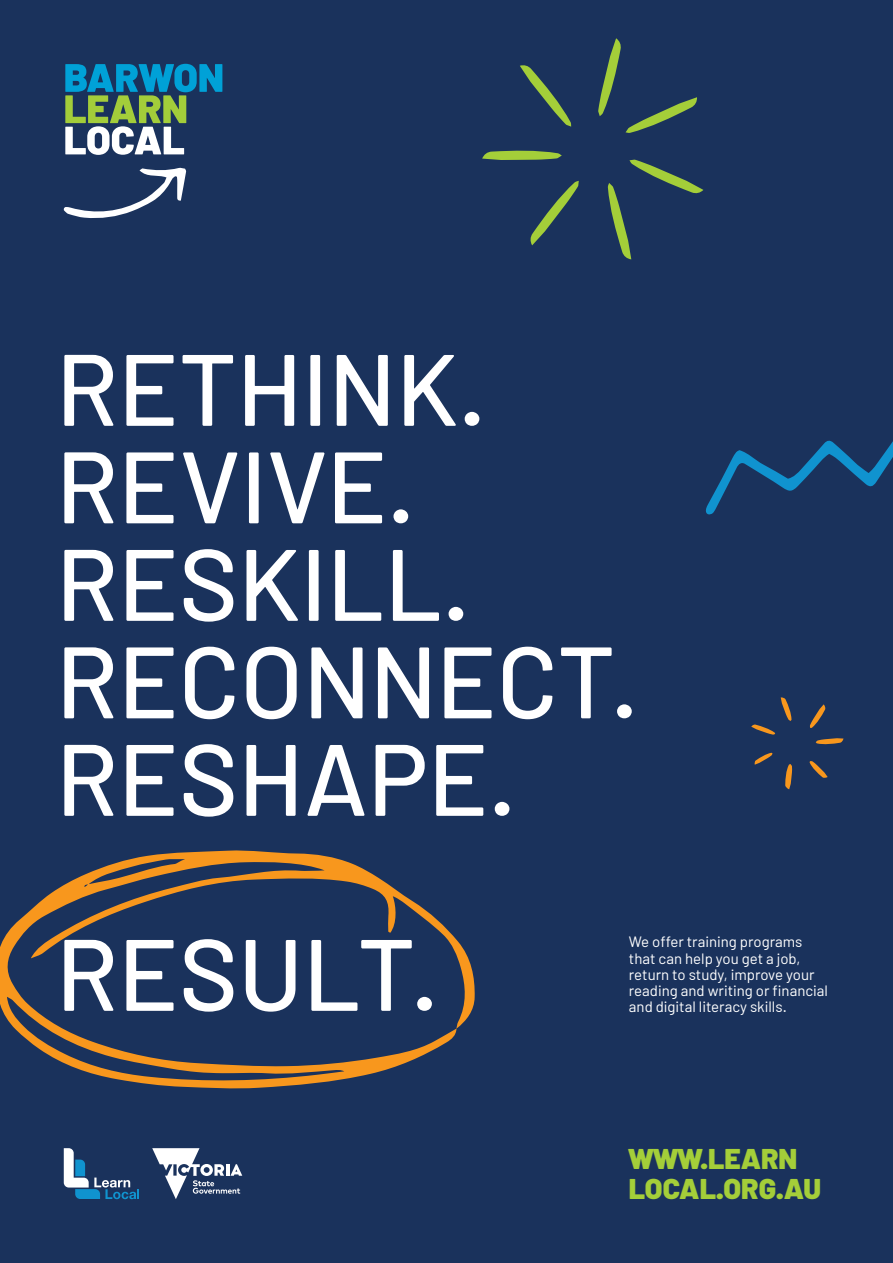
<style>
.page{position:relative;width:893px;height:1263px;background:#1a325c}
.page>*{position:absolute;margin:0;border:0;box-sizing:border-box;transform-origin:0 0}
.t1{font:500 101.25px/97.5px "Barlow";color:#fff}
.t2{font:900 28.5px/29.8px "Barlow";color:#a4ce39}
.t3{font:15px/16.2px "Barlow";color:#fff}
</style>
<div class="page">
<svg style="left:751px;top:724px;width:24px;height:11px"></svg>
<svg style="left:781px;top:697px;width:10px;height:24px"></svg>
<svg style="left:810px;top:704px;width:16px;height:24px"></svg>
<svg style="left:816px;top:738px;width:27px;height:7px"></svg>
<svg style="left:809px;top:761px;width:19px;height:17px"></svg>
<svg style="left:785px;top:764px;width:7px;height:25px"></svg>
<svg style="left:754px;top:753px;width:18px;height:12px"></svg>
<svg style="left:64px;top:1148px;width:75px;height:51px"></svg>
<svg style="left:706px;top:440px;width:187px;height:75px"></svg>
<svg style="left:608px;top:159px;width:95px;height:100px"></svg>
<svg style="left:530px;top:181px;width:49px;height:64px"></svg>
<svg style="left:482px;top:150px;width:80px;height:10px"></svg>
<svg style="left:520px;top:65px;width:51px;height:62px"></svg>
<svg style="left:598px;top:38px;width:99px;height:95px"></svg>
<svg style="left:0;top:850px;width:475px;height:239px"></svg>
<svg style="left:152px;top:1148px;width:90px;height:51px"></svg>
<svg style="left:65px;top:64px;width:157px;height:91px"></svg>
<svg style="left:64px;top:167px;width:122px;height:51px"></svg>
<h1 class="t1" style="left:56px;top:339px;width:584px">RETHINK.<br>REVIVE.<br>RESKILL.<br>RECONNECT.<br>RESHAPE.</h1>
<h1 class="t1" style="left:56px;top:923px;width:384px">RESULT.</h1>
<p class="t3" style="left:629px;top:933px;width:201px">We offer training programs that can help you get a job, return to study, improve your reading and writing or financial and digital literacy skills.</p>
<h2 class="t2" style="left:629px;top:1144px;width:194px">WWW.LEARN<br>LOCAL.ORG.AU</h2>
</div>
